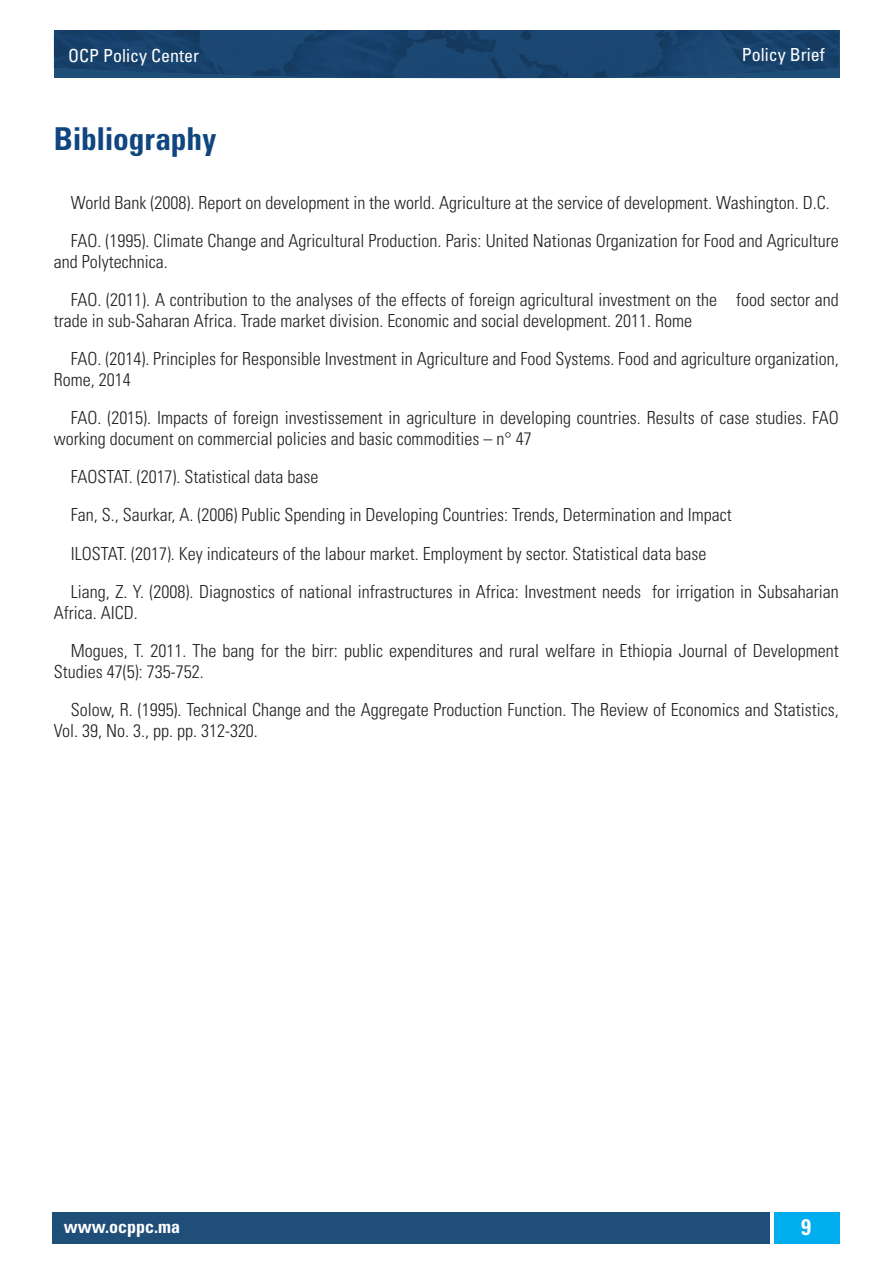
<style>
.page{position:relative;width:893px;height:1263px;background:#fff}
.page>*{position:absolute;margin:0;border:0;box-sizing:border-box;transform-origin:0 0}
.G__Titre{font:700 condensed 31.5px "Univers LT Std";letter-spacing:-.005em;color:#0f467f}
.t1{font:700 condensed 22.5px "Univers LT Std";color:#fff}
.Texte{font:300 condensed 18px/21px "Univers LT Std";color:#231f20}
.t2{font:condensed 18px "Univers LT Std";color:#fff}
.t3{font:700 condensed 18px "Univers LT Std";color:#fff}
</style>
<div class="page">
<div style="left:52px;top:1212px;width:718px;height:31px;background:#1f4e79"></div>
<div style="left:774px;top:1212px;width:65px;height:31px;background:#00aeef"></div>
<img style="left:54px;top:30px;width:785px;height:49px">
<p class="t2" style="left:68px;top:44px;width:133px">OCP Policy Center</p>
<p class="t2" style="left:742px;top:43px;width:84px">Policy Brief</p>
<p class="G__Titre" style="left:54px;top:120px;width:164px">Bibliography</p>
<p class="Texte" style="left:71px;top:193px;width:760px">World Bank (2008). Report on development in the world. Agriculture at the service of development. Washington. D.C.</p>
<p class="Texte" style="left:54px;top:231px;width:786px;text-indent:17px">FAO. (1995). Climate Change and Agricultural Production. Paris: United Nationas Organization for Food and Agriculture and Polytechnica.</p>
<p class="Texte" style="left:54px;top:290px;width:786px;text-indent:17px">FAO. (2011). A contribution to the analyses of the effects of foreign agricultural investment on the food sector and trade in sub-Saharan Africa. Trade market division. Economic and social development. 2011. Rome</p>
<p class="Texte" style="left:54px;top:349px;width:786px;text-indent:17px">FAO. (2014). Principles for Responsible Investment in Agriculture and Food Systems. Food and agriculture organization,<br>Rome, 2014</p>
<p class="Texte" style="left:54px;top:408px;width:786px;text-indent:17px">FAO. (2015). Impacts of foreign investissement in agriculture in developing countries. Results of case studies. FAO working document on commercial policies and basic commodities – n° 47</p>
<p class="Texte" style="left:71px;top:467px;width:249px">FAOSTAT. (2017). Statistical data base</p>
<p class="Texte" style="left:71px;top:505px;width:662px">Fan, S., Saurkar, A. (2006) Public Spending in Developing Countries: Trends, Determination and Impact</p>
<p class="Texte" style="left:71px;top:543px;width:637px">ILOSTAT. (2017). Key indicateurs of the labour market. Employment by sector. Statistical data base</p>
<p class="Texte" style="left:54px;top:581px;width:786px;text-indent:17px">Liang, Z. Y. (2008). Diagnostics of national infrastructures in Africa: Investment needs for irrigation in Subsaharian<br>Africa. AICD.</p>
<p class="Texte" style="left:54px;top:640px;width:787px;text-indent:17px">Mogues, T. 2011. The bang for the birr: public expenditures and rural welfare in Ethiopia Journal of Development<br>Studies 47(5): 735-752.</p>
<p class="Texte" style="left:54px;top:699px;width:786px;text-indent:17px">Solow, R. (1995). Technical Change and the Aggregate Production Function. The Review of Economics and Statistics,<br>Vol. 39, No. 3., pp. pp. 312-320.</p>
<p class="t3" style="left:64px;top:1216px;width:118px">www.ocppc.ma</p>
<p class="t1" style="left:801px;top:1214px;width:11px">9</p>
</div>
